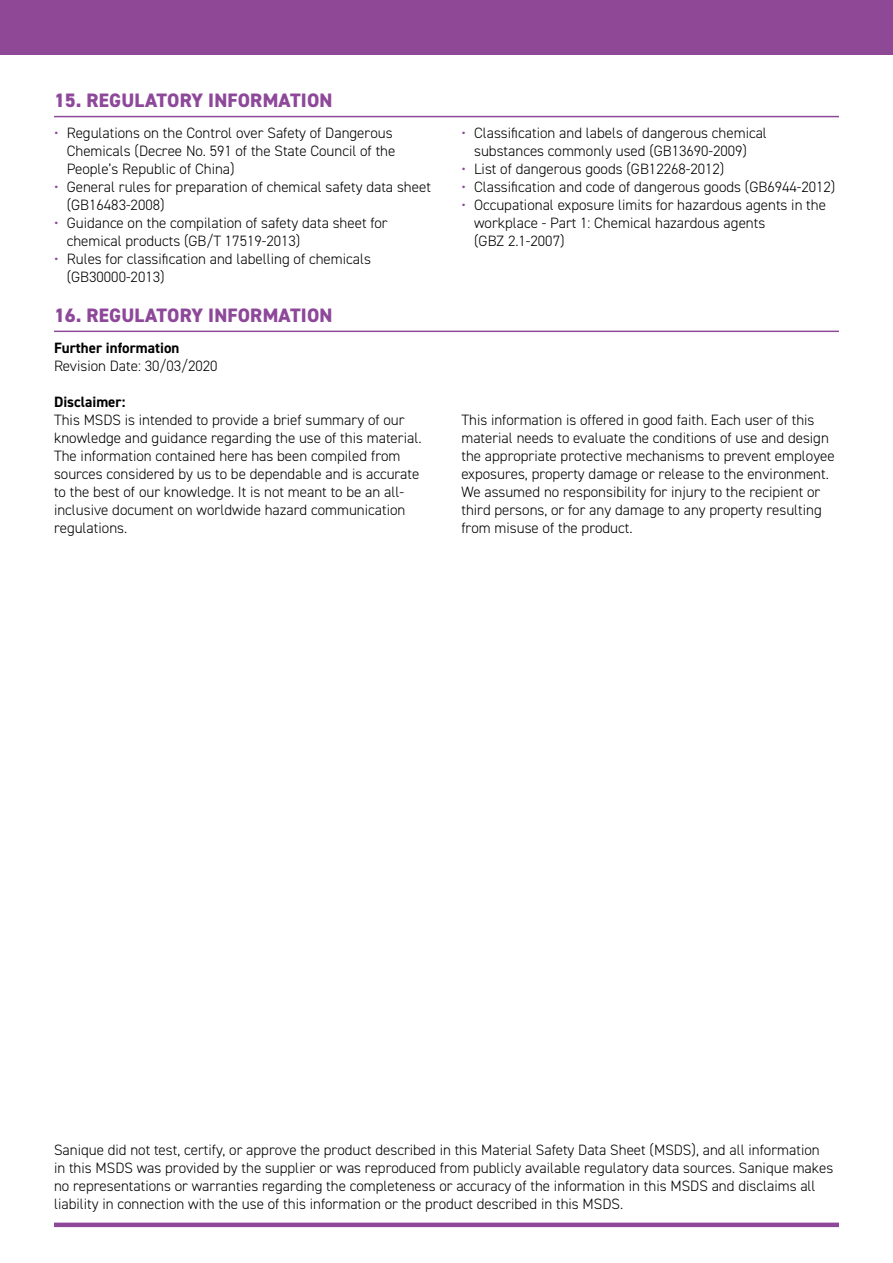
<style>
.page{position:relative;width:893px;height:1263px;background:#fff}
.page>*{position:absolute;margin:0;border:0;box-sizing:border-box;transform-origin:0 0}
.t1{font:800 19.5px "DIN2014";letter-spacing:.01em;color:#8d489a}
.t2{font:300 15px/18px "DIN2014";color:#000}
.t3{font:700 15px "DIN2014";color:#000}
.s1{color:#8d489a}
</style>
<div class="page">
<div style="left:0;top:0;width:893px;height:54px;background:#8e4896"></div>
<div style="left:54px;top:1222px;width:785px;height:5px;background:#8d489a"></div>
<hr style="left:54px;top:116px;width:785px;height:1px;background:#8d489a">
<hr style="left:54px;top:331px;width:785px;height:1px;background:#8d489a">
<h1 class="t1" style="left:54px;top:88px;width:280px">15. REGULATORY INFORMATION</h1>
<p class="t2" style="left:67px;top:124px;width:330px;text-indent:-13px"><span class="s1">•</span> Regulations on the Control over Safety of Dangerous<br>Chemicals (Decree No. 591 of the State Council of the<br>People’s Republic of China)</p>
<p class="t2" style="left:67px;top:178px;width:366px;text-indent:-13px"><span class="s1">•</span> General rules for preparation of chemical safety data sheet (GB16483-2008)</p>
<p class="t2" style="left:67px;top:214px;width:322px;text-indent:-13px"><span class="s1">•</span> Guidance on the compilation of safety data sheet for chemical products (GB/T 17519-2013)</p>
<p class="t2" style="left:67px;top:250px;width:306px;text-indent:-13px"><span class="s1">•</span> Rules for classification and labelling of chemicals (GB30000-2013)</p>
<h1 class="t1" style="left:54px;top:302px;width:280px">16. REGULATORY INFORMATION</h1>
<p class="t2" style="left:461px;top:124px;width:307px;text-align:center"><span class="s1">•</span> Classification and labels of dangerous chemical substances commonly used (GB13690-2009)</p>
<p class="t2" style="left:461px;top:160px;width:264px"><span class="s1">•</span> List of dangerous goods (GB12268-2012)</p>
<p class="t2" style="left:461px;top:178px;width:375px"><span class="s1">•</span> Classification and code of dangerous goods (GB6944-2012)</p>
<p class="t2" style="left:474px;top:196px;width:353px;text-indent:-13px"><span class="s1">•</span> Occupational exposure limits for hazardous agents in the workplace - Part 1: Chemical hazardous agents<br>(GBZ 2.1-2007)</p>
<p class="t3" style="left:54px;top:337px;width:127px">Further information</p>
<p class="t2" style="left:54px;top:356px;width:165px">Revision Date: 30/03/2020</p>
<p class="t3" style="left:54px;top:391px;width:73px">Disclaimer:</p>
<p class="t2" style="left:54px;top:410px;width:369px">This MSDS is intended to provide a brief summary of our knowledge and guidance regarding the use of this material.<br>The information contained here has been compiled from sources considered by us to be dependable and is accurate to the best of our knowledge. It is not meant to be an all&shy;inclusive document on worldwide hazard communication regulations.</p>
<p class="t2" style="left:461px;top:410px;width:375px">This information is offered in good faith. Each user of this material needs to evaluate the conditions of use and design the appropriate protective mechanisms to prevent employee exposures, property damage or release to the environment.<br>We assumed no responsibility for injury to the recipient or third persons, or for any damage to any property resulting from misuse of the product.</p>
<p class="t2" style="left:54px;top:1141px;width:781px">Sanique did not test, certify, or approve the product described in this Material Safety Data Sheet (MSDS), and all information in this MSDS was provided by the supplier or was reproduced from publicly available regulatory data sources. Sanique makes no representations or warranties regarding the completeness or accuracy of the information in this MSDS and disclaims all liability in connection with the use of this information or the product described in this MSDS.</p>
</div>
